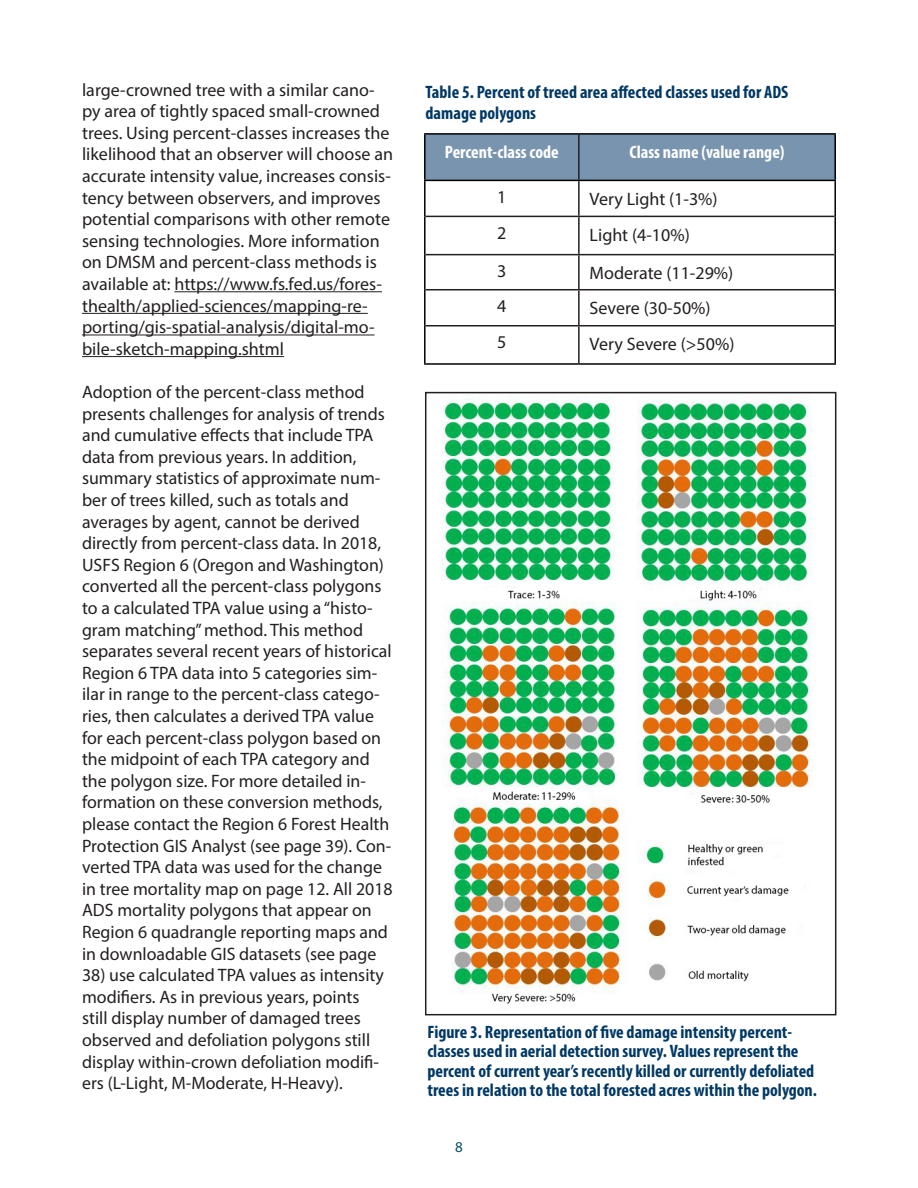
<style>
.page{position:relative;width:918px;height:1188px;background:#fff}
.page>*{position:absolute;margin:0;border:0;box-sizing:border-box;transform-origin:0 0}
.t1{font:18px/21.6px "Myriad Pro";color:#231f20}
.t2{font:700 condensed 18px/19.5px "Myriad Pro";color:#003864}
.t3{font:700 condensed 18px "Myriad Pro";color:#fff}
.t4{font:15px "Myriad Pro";color:#034e65}
</style>
<div class="page">
<hr style="left:174px;top:291px;width:208px;height:1px;background:#231f20">
<hr style="left:82px;top:313px;width:286px;height:1px;background:#231f20">
<hr style="left:82px;top:335px;width:293px;height:1px;background:#231f20">
<hr style="left:82px;top:356px;width:202px;height:1px;background:#231f20">
<div style="left:426px;top:135px;width:408px;height:45px;background:#7994af"></div>
<hr style="left:578px;top:135px;width:2px;height:45px;background:#231f20">
<hr style="left:578px;top:181px;width:2px;height:35px;background:#231f20">
<hr style="left:426px;top:216px;width:153px;height:1px;background:#231f20">
<hr style="left:579px;top:216px;width:255px;height:1px;background:#231f20">
<hr style="left:578px;top:217px;width:2px;height:37px;background:#231f20">
<hr style="left:426px;top:254px;width:153px;height:1px;background:#231f20">
<hr style="left:579px;top:254px;width:255px;height:1px;background:#231f20">
<hr style="left:578px;top:255px;width:2px;height:34px;background:#231f20">
<hr style="left:426px;top:289px;width:153px;height:1px;background:#231f20">
<hr style="left:579px;top:289px;width:255px;height:1px;background:#231f20">
<hr style="left:578px;top:290px;width:2px;height:35px;background:#231f20">
<hr style="left:426px;top:325px;width:153px;height:1px;background:#231f20">
<hr style="left:579px;top:325px;width:255px;height:1px;background:#231f20">
<hr style="left:578px;top:326px;width:2px;height:37px;background:#231f20">
<hr style="left:424px;top:133px;width:155px;height:2px;background:#000">
<hr style="left:424px;top:135px;width:2px;height:45px;background:#000">
<hr style="left:579px;top:133px;width:257px;height:2px;background:#000">
<hr style="left:834px;top:135px;width:2px;height:45px;background:#000">
<hr style="left:424px;top:180px;width:155px;height:1px;background:#000">
<hr style="left:579px;top:180px;width:257px;height:1px;background:#000">
<hr style="left:424px;top:181px;width:2px;height:35px;background:#000">
<hr style="left:834px;top:181px;width:2px;height:35px;background:#000">
<hr style="left:424px;top:216px;width:2px;height:39px;background:#000">
<hr style="left:834px;top:216px;width:2px;height:39px;background:#000">
<hr style="left:424px;top:255px;width:2px;height:35px;background:#000">
<hr style="left:834px;top:255px;width:2px;height:35px;background:#000">
<hr style="left:424px;top:290px;width:2px;height:36px;background:#000">
<hr style="left:834px;top:290px;width:2px;height:36px;background:#000">
<hr style="left:424px;top:326px;width:2px;height:37px;background:#000">
<hr style="left:834px;top:326px;width:2px;height:37px;background:#000">
<hr style="left:424px;top:363px;width:155px;height:2px;background:#000">
<hr style="left:579px;top:363px;width:257px;height:2px;background:#000">
<img style="left:441px;top:395px;width:371px;height:609px">
<div style="left:425px;top:392px;width:411px;height:623px;border:2px solid #231f20"></div>
<p class="t1" style="left:82px;top:78px;width:312px">large-crowned tree with a similar cano&shy;py area of tightly spaced small-crowned trees. Using percent-classes increases the likelihood that an observer will choose an accurate intensity value, increases consis&shy;tency between observers, and improves potential comparisons with other remote sensing technologies. More information on DMSM and percent-class methods is available at: https://www.fs.fed.us/fores&shy;thealth/applied-sciences/mapping-re&shy;porting/gis-spatial-analysis/digital-mo&shy;bile-sketch-mapping.shtml</p>
<p class="t1" style="left:82px;top:381px;width:312px">Adoption of the percent-class method presents challenges for analysis of trends and cumulative effects that include TPA data from previous years. In addition, summary statistics of approximate num&shy;ber of trees killed, such as totals and averages by agent, cannot be derived directly from percent-class data. In 2018, USFS Region 6 (Oregon and Washington) converted all the percent-class polygons to a calculated TPA value using a “histo&shy;gram matching” method. This method separates several recent years of historical Region 6 TPA data into 5 categories sim&shy;ilar in range to the percent-class catego&shy;ries, then calculates a derived TPA value for each percent-class polygon based on the midpoint of each TPA category and the polygon size. For more detailed in&shy;formation on these conversion methods, please contact the Region 6 Forest Health Protection GIS Analyst (see page 39). Con&shy;verted TPA data was used for the change in tree mortality map on page 12. All 2018<br>ADS mortality polygons that appear on Region 6 quadrangle reporting maps and in downloadable GIS datasets (see page</p>
<p class="t1" style="left:82px;top:964px;width:303px">38) use calculated TPA values as intensity modifiers. As in previous years, points still display number of damaged trees observed and defoliation polygons still display within-crown defoliation modifi&shy;ers (L-Light, M-Moderate, H-Heavy).</p>
<p class="t2" style="left:426px;top:81px;width:364px;line-height:21.6px">Table 5. Percent of treed area affected classes used for ADS damage polygons</p>
<p class="t3" style="left:445px;top:141px;width:115px">Percent-class code</p>
<p class="t3" style="left:630px;top:141px;width:156px">Class name (value range)</p>
<p class="t1" style="left:497px;top:186px;width:11px">1</p>
<p class="t1" style="left:590px;top:188px;width:130px">Very Light (1-3%)</p>
<p class="t1" style="left:497px;top:222px;width:11px">2</p>
<p class="t1" style="left:590px;top:224px;width:102px">Light (4-10%)</p>
<p class="t1" style="left:497px;top:260px;width:11px">3</p>
<p class="t1" style="left:590px;top:262px;width:145px">Moderate (11-29%)</p>
<p class="t1" style="left:497px;top:295px;width:11px">4</p>
<p class="t1" style="left:590px;top:297px;width:122px">Severe (30-50%)</p>
<p class="t1" style="left:497px;top:331px;width:11px">5</p>
<p class="t1" style="left:590px;top:333px;width:146px">Very Severe (&gt;50%)</p>
<p class="t2" style="left:428px;top:1022px;width:391px">Figure 3. Representation of five damage intensity percent&shy;classes used in aerial detection survey. Values represent the percent of current year’s recently killed or currently defoliated trees in relation to the total forested acres within the polygon.</p>
<p class="t4" style="left:455px;top:1137px;width:9px">8</p>
</div>
